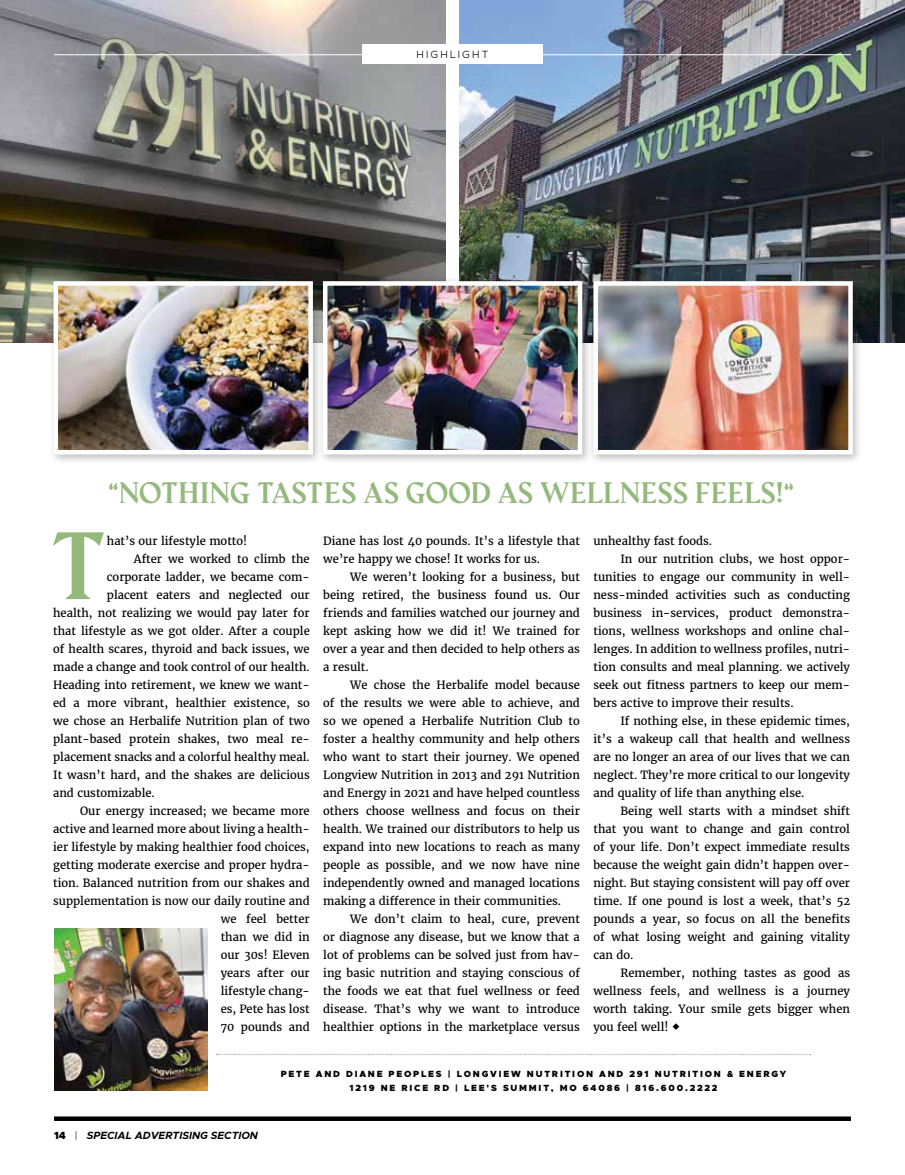
<style>
.page{position:relative;width:905px;height:1175px;background:#fff}
.page>*{position:absolute;margin:0;border:0;box-sizing:border-box;transform-origin:0 0}
.t1{font:700 87.75px "Amagro";color:#94b97c}
.t2{font:700 27px "Amagro";color:#94b97c}
.t3{font:11.25px/18px "Merriweather";color:#000;text-align:justify}
.t4{font:italic 700 10.5px "Metropolis";color:#000}
.t5{font:300 10.5px "Metropolis";letter-spacing:.2em;color:#000}
.t6{font:900 9px/13.5px "Metropolis";letter-spacing:.2em;color:#000;text-align:center}
.s1{font-weight:900;font-style:normal}
.s2{font-weight:300;font-style:normal}
</style>
<div class="page">
<img style="left:0;top:0;width:446px;height:343px">
<img style="left:459px;top:0;width:445px;height:343px">
<svg style="left:54px;top:1116px;width:796px;height:4px;background:#1e1e1e"></svg>
<hr style="left:54px;top:54px;width:796px;height:1px;background:#fff">
<div style="left:362px;top:44px;width:180px;height:20px;background:#fff"></div>
<svg style="left:216px;top:1054px;width:595px;height:1px"></svg>
<img style="left:54px;top:928px;width:153px;height:163px">
<div style="left:48px;top:276px;width:275px;height:188px;background:#000;opacity:.27"></div>
<img style="left:59px;top:286px;width:249px;height:163px">
<div style="left:54px;top:281px;width:259px;height:173px;border:4px solid #fff"></div>
<div style="left:588px;top:276px;width:275px;height:188px;background:#000;opacity:.27"></div>
<img style="left:598px;top:286px;width:249px;height:163px">
<div style="left:593px;top:281px;width:259px;height:173px;border:4px solid #fff"></div>
<div style="left:317px;top:276px;width:275px;height:188px;background:#000;opacity:.27"></div>
<img style="left:328px;top:286px;width:249px;height:163px">
<div style="left:323px;top:281px;width:259px;height:173px;border:4px solid #fff"></div>
<p class="t5" style="left:416px;top:48px;width:73px">HIGHLIGHT</p>
<h2 class="t2" style="left:108px;top:475px;width:687px">“NOTHING TASTES AS GOOD AS WELLNESS FEELS!”</h2>
<h1 class="t1" style="left:50px;top:511px;width:58px">T</h1>
<p class="t3" style="left:107px;top:532px;width:142px">hat’s our lifestyle motto!</p>
<p class="t3" style="left:323px;top:532px;width:258px">Diane has lost 40 pounds. It’s a lifestyle that we’re happy we chose! It works for us.</p>
<p class="t3" style="left:323px;top:568px;width:258px;text-indent:27px">We weren’t looking for a business, but being retired, the business found us. Our friends and families watched our journey and kept asking how we did it! We trained for over a year and then decided to help others as a result.</p>
<p class="t3" style="left:323px;top:676px;width:258px;text-indent:27px">We chose the Herbalife model because of the results we were able to achieve, and so we opened a Herbalife Nutrition Club to foster a healthy community and help others who want to start their journey. We opened Longview Nutrition in 2013 and 291 Nutrition and Energy in 2021 and have helped countless others choose wellness and focus on their health. We trained our distributors to help us expand into new locations to reach as many people as possible, and we now have nine independently owned and managed locations making a difference in their communities.</p>
<p class="t3" style="left:323px;top:910px;width:258px;text-indent:27px">We don’t claim to heal, cure, prevent or diagnose any disease, but we know that a lot of problems can be solved just from hav&shy;ing basic nutrition and staying conscious of the foods we eat that fuel wellness or feed disease. That’s why we want to introduce healthier options in the marketplace versus</p>
<p class="t3" style="left:593px;top:532px;width:120px">unhealthy fast foods.</p>
<p class="t3" style="left:620px;top:550px;width:231px">In our nutrition clubs, we host oppor-</p>
<p class="t3" style="left:593px;top:568px;width:258px">tunities to engage our community in well-</p>
<p class="t3" style="left:593px;top:586px;width:258px">ness-minded activities such as conducting</p>
<p class="t3" style="left:593px;top:604px;width:258px">business in-services, product demonstra-</p>
<p class="t3" style="left:593px;top:622px;width:258px">tions, wellness workshops and online chal-</p>
<p class="t3" style="left:593px;top:640px;width:258px">lenges. In addition to wellness profiles, nutri-</p>
<p class="t3" style="left:593px;top:658px;width:258px">tion consults and meal planning. we actively</p>
<p class="t3" style="left:593px;top:676px;width:258px">seek out fitness partners to keep our mem-</p>
<p class="t3" style="left:593px;top:694px;width:202px">bers active to improve their results.</p>
<p class="t3" style="left:620px;top:712px;width:231px">If nothing else, in these epidemic times,</p>
<p class="t3" style="left:593px;top:730px;width:258px">it’s a wakeup call that health and wellness</p>
<p class="t3" style="left:593px;top:748px;width:258px">are no longer an area of our lives that we can</p>
<p class="t3" style="left:593px;top:766px;width:258px">neglect. They’re more critical to our longevity</p>
<p class="t3" style="left:593px;top:784px;width:212px">and quality of life than anything else.</p>
<p class="t3" style="left:620px;top:802px;width:231px">Being well starts with a mindset shift</p>
<p class="t3" style="left:593px;top:820px;width:258px">that you want to change and gain control</p>
<p class="t3" style="left:593px;top:838px;width:258px">of your life. Don’t expect immediate results</p>
<p class="t3" style="left:593px;top:856px;width:258px">because the weight gain didn’t happen over-</p>
<p class="t3" style="left:593px;top:874px;width:258px">night. But staying consistent will pay off over</p>
<p class="t3" style="left:593px;top:892px;width:258px">time. If one pound is lost a week, that’s 52</p>
<p class="t3" style="left:593px;top:910px;width:258px">pounds a year, so focus on all the benefits</p>
<p class="t3" style="left:593px;top:928px;width:258px">of what losing weight and gaining vitality</p>
<p class="t3" style="left:593px;top:946px;width:41px">can do.</p>
<p class="t3" style="left:620px;top:964px;width:231px">Remember, nothing tastes as good as</p>
<p class="t3" style="left:593px;top:982px;width:258px">wellness feels, and wellness is a journey</p>
<p class="t3" style="left:593px;top:1000px;width:258px">worth taking. Your smile gets bigger when</p>
<p class="t3" style="left:593px;top:1018px;width:76px">you feel well!</p>
<p class="t6" style="left:281px;top:1067px;width:507px">PETE AND DIANE PEOPLES | LONGVIEW NUTRITION AND 291 NUTRITION &amp; ENERGY<br>1219 NE RICE RD | LEE'S SUMMIT, MO 64086 | 816.600.2222</p>
<p class="t3" style="left:134px;top:550px;width:177px">After we worked to climb the</p>
<p class="t3" style="left:107px;top:568px;width:204px">corporate ladder, we became com-</p>
<p class="t3" style="left:107px;top:586px;width:204px">placent eaters and neglected our</p>
<p class="t3" style="left:53px;top:604px;width:258px">health, not realizing we would pay later for</p>
<p class="t3" style="left:53px;top:622px;width:258px">that lifestyle as we got older. After a couple</p>
<p class="t3" style="left:53px;top:640px;width:258px">of health scares, thyroid and back issues, we</p>
<p class="t3" style="left:53px;top:658px;width:258px">made a change and took control of our health.</p>
<p class="t3" style="left:53px;top:676px;width:258px">Heading into retirement, we knew we want-</p>
<p class="t3" style="left:53px;top:694px;width:258px">ed a more vibrant, healthier existence, so</p>
<p class="t3" style="left:53px;top:712px;width:258px">we chose an Herbalife Nutrition plan of two</p>
<p class="t3" style="left:53px;top:730px;width:258px">plant-based protein shakes, two meal re-</p>
<p class="t3" style="left:53px;top:748px;width:258px">placement snacks and a colorful healthy meal.</p>
<p class="t3" style="left:53px;top:766px;width:258px">It wasn’t hard, and the shakes are delicious</p>
<p class="t3" style="left:53px;top:784px;width:103px">and customizable.</p>
<p class="t3" style="left:80px;top:802px;width:231px">Our energy increased; we became more</p>
<p class="t3" style="left:53px;top:820px;width:258px">active and learned more about living a health-</p>
<p class="t3" style="left:53px;top:838px;width:258px">ier lifestyle by making healthier food choices,</p>
<p class="t3" style="left:53px;top:856px;width:258px">getting moderate exercise and proper hydra-</p>
<p class="t3" style="left:53px;top:874px;width:258px">tion. Balanced nutrition from our shakes and</p>
<p class="t3" style="left:53px;top:892px;width:258px">supplementation is now our daily routine and</p>
<p class="t3" style="left:221px;top:910px;width:90px">we feel better</p>
<p class="t3" style="left:221px;top:928px;width:91px">than we did in</p>
<p class="t3" style="left:221px;top:946px;width:91px">our 30s! Eleven</p>
<p class="t3" style="left:221px;top:964px;width:91px">years after our</p>
<p class="t3" style="left:221px;top:982px;width:91px">lifestyle chang-</p>
<p class="t3" style="left:221px;top:1000px;width:91px">es, Pete has lost</p>
<p class="t3" style="left:221px;top:1018px;width:91px">70 pounds and</p>
<p class="t4" style="left:54px;top:1128px;width:205px"><span class="s1">14</span> <span class="s2">|</span> SPECIAL ADVERTISING SECTION</p>
</div>
